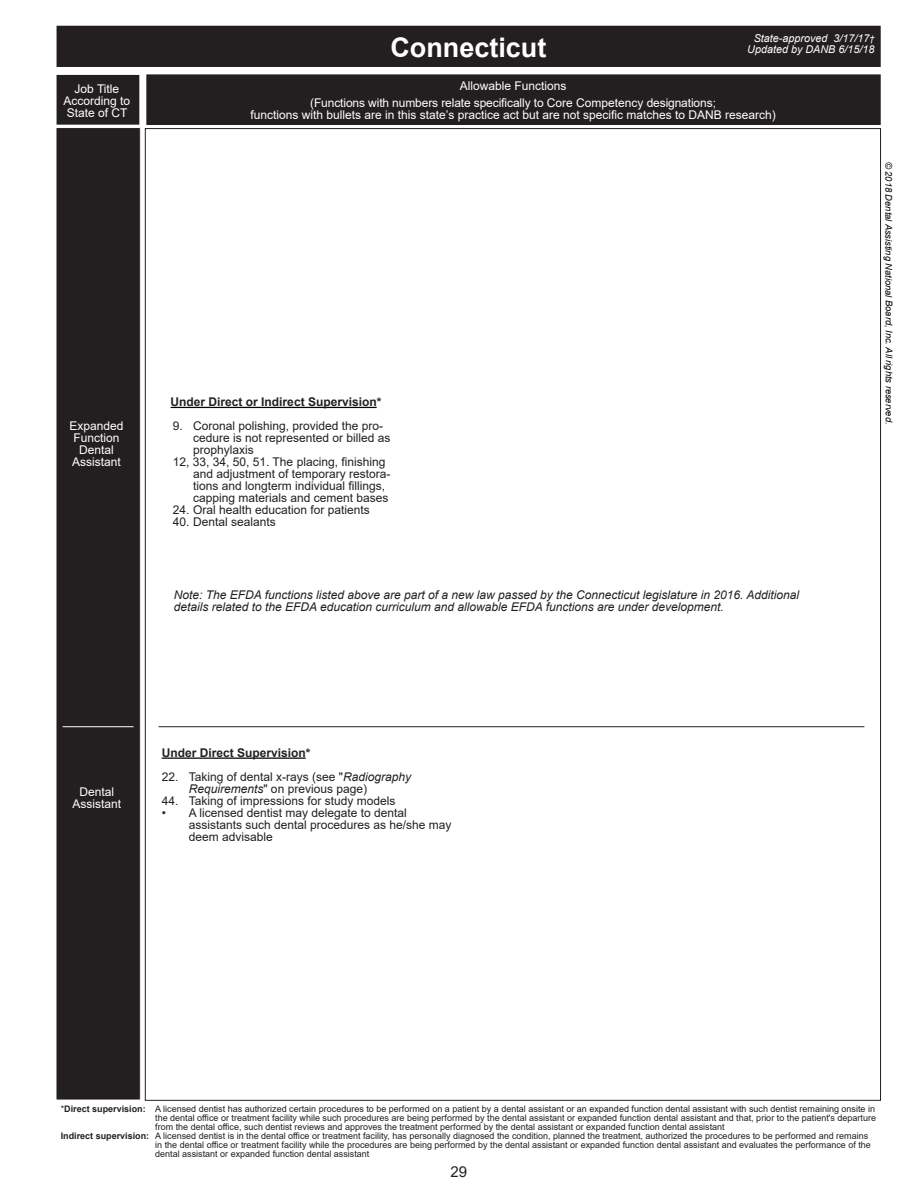
<style>
.page{position:relative;width:918px;height:1188px;background:#fff}
.page>*{position:absolute;margin:0;border:0;box-sizing:border-box;transform-origin:0 0}
.t1{font:700 27px "Arial";color:#fff}
.t2{font:15px "Arial";color:#231f20}
.t3{font:12px/12px "Arial";color:#231f20}
.t4{font:12px/12px "Arial";color:#fff;text-align:center}
.t5{font:italic 12px/12px "Arial";color:#231f20}
.t6{font:700 12px "Arial";color:#231f20}
.t7{font:italic 10.8px/11.2px "Arial";color:#fff;text-align:center}
.t8{font:italic 9.3px "Arial";color:#040503}
.t9{font:9px "Arial";color:#231f20}
.s1{font-size:9px}
.s2{font-style:italic}
.s3{font-weight:700}
</style>
<div class="page">
<div style="left:56px;top:128px;width:84px;height:972px;background:#231f20"></div>
<div style="left:56px;top:127px;width:85px;height:973px;border:1px solid #fff"></div>
<div style="left:57px;top:26px;width:823px;height:40px;background:#231f20"></div>
<div style="left:57px;top:26px;width:824px;height:41px;border:2px solid #231f20"></div>
<div style="left:147px;top:75px;width:733px;height:49px;background:#231f20"></div>
<div style="left:146px;top:74px;width:735px;height:51px;border:2px solid #231f20"></div>
<div style="left:57px;top:76px;width:82px;height:48px;background:#231f20"></div>
<div style="left:57px;top:75px;width:82px;height:50px;border:2px solid #231f20"></div>
<hr style="left:162px;top:758px;width:144px;height:1px;background:#040503">
<hr style="left:63px;top:726px;width:71px;height:1px;background:#fff">
<hr style="left:159px;top:726px;width:705px;height:1px;background:#231f20">
<hr style="left:171px;top:407px;width:206px;height:1px;background:#040503">
<h3 class="t4" style="left:64px;top:83px;width:68px">Job Title<br>According to<br>State of CT</h3>
<h1 class="t1" style="left:390px;top:28px;width:158px">Connecticut</h1>
<h3 class="t4" style="left:460px;top:80px;width:108px">Allowable Functions</h3>
<p class="t7" style="left:747px;top:33px;width:129px">State-approved 3/17/17<span class="s1">†<br></span>Updated by DANB 6/15/18</p>
<h3 class="t4" style="left:250px;top:97px;width:527px">(Functions with numbers relate specifically to Core Competency designations;<br>functions with bullets are in this state’s practice act but are not specific matches to DANB research)</h3>
<h3 class="t6" style="left:171px;top:394px;width:212px">Under Direct or Indirect Supervision*</h3>
<h3 class="t4" style="left:69px;top:420px;width:56px">Expanded<br>Function<br>Dental<br>Assistant</h3>
<h3 class="t3" style="left:173px;top:420px;width:212px">9. Coronal polishing, provided the pro-</h3>
<h3 class="t3" style="left:193px;top:432px;width:199px">cedure is not represented or billed as</h3>
<h3 class="t3" style="left:193px;top:444px;width:62px">prophylaxis</h3>
<h3 class="t3" style="left:173px;top:456px;width:214px">12, 33, 34, 50, 51. The placing, finishing</h3>
<h3 class="t3" style="left:193px;top:468px;width:199px">and adjustment of temporary restora-</h3>
<h3 class="t3" style="left:193px;top:480px;width:194px">tions and longterm individual fillings,</h3>
<h3 class="t3" style="left:193px;top:492px;width:197px">capping materials and cement bases</h3>
<h3 class="t3" style="left:173px;top:504px;width:199px">24. Oral health education for patients</h3>
<h3 class="t3" style="left:173px;top:516px;width:104px">40. Dental sealants</h3>
<p class="t8" style="left:895px;top:162px;width:264px;rotate:90deg">© 2018 Dental Assisting National Board, Inc. All rights reserved.</p>
<h3 class="t5" style="left:174px;top:589px;width:627px">Note: The EFDA functions listed above are part of a new law passed by the Connecticut legislature in 2016. Additional details related to the EFDA education curriculum and allowable EFDA functions are under development.</h3>
<h3 class="t4" style="left:73px;top:785px;width:50px">Dental<br>Assistant</h3>
<h3 class="t6" style="left:162px;top:744px;width:150px">Under Direct Supervision*</h3>
<h3 class="t3" style="left:189px;top:770px;width:224px;text-indent:-27px">22. Taking of dental x-rays (see "<span class="s2">Radiography<br>Requirements</span>" on previous page)</h3>
<h3 class="t3" style="left:162px;top:794px;width:235px">44. Taking of impressions for study models</h3>
<h3 class="t3" style="left:189px;top:806px;width:264px;text-indent:-27px">• A licensed dentist may delegate to dental assistants such dental procedures as he/she may deem advisable</h3>
<p class="t9" style="left:61px;top:1103px;width:816px">*<span class="s3">Direct supervision:</span> A licensed dentist has authorized certain procedures to be performed on a patient by a dental assistant or an expanded function dental assistant with such dentist remaining onsite in</p>
<p class="t9" style="left:155px;top:1112px;width:722px">the dental office or treatment facility while such procedures are being performed by the dental assistant or expanded function dental assistant and that, prior to the patient's departure</p>
<p class="t9" style="left:155px;top:1121px;width:571px">from the dental office, such dentist reviews and approves the treatment performed by the dental assistant or expanded function dental assistant</p>
<p class="t9" style="left:61px;top:1130px;width:809px"><span class="s3">Indirect supervision:</span> A licensed dentist is in the dental office or treatment facility, has personally diagnosed the condition, planned the treatment, authorized the procedures to be performed and remains</p>
<p class="t9" style="left:155px;top:1139px;width:717px">in the dental office or treatment facility while the procedures are being performed by the dental assistant or expanded function dental assistant and evaluates the performance of the</p>
<p class="t9" style="left:155px;top:1148px;width:216px">dental assistant or expanded function dental assistant</p>
<h2 class="t2" style="left:451px;top:1162px;width:18px">29</h2>
</div>
